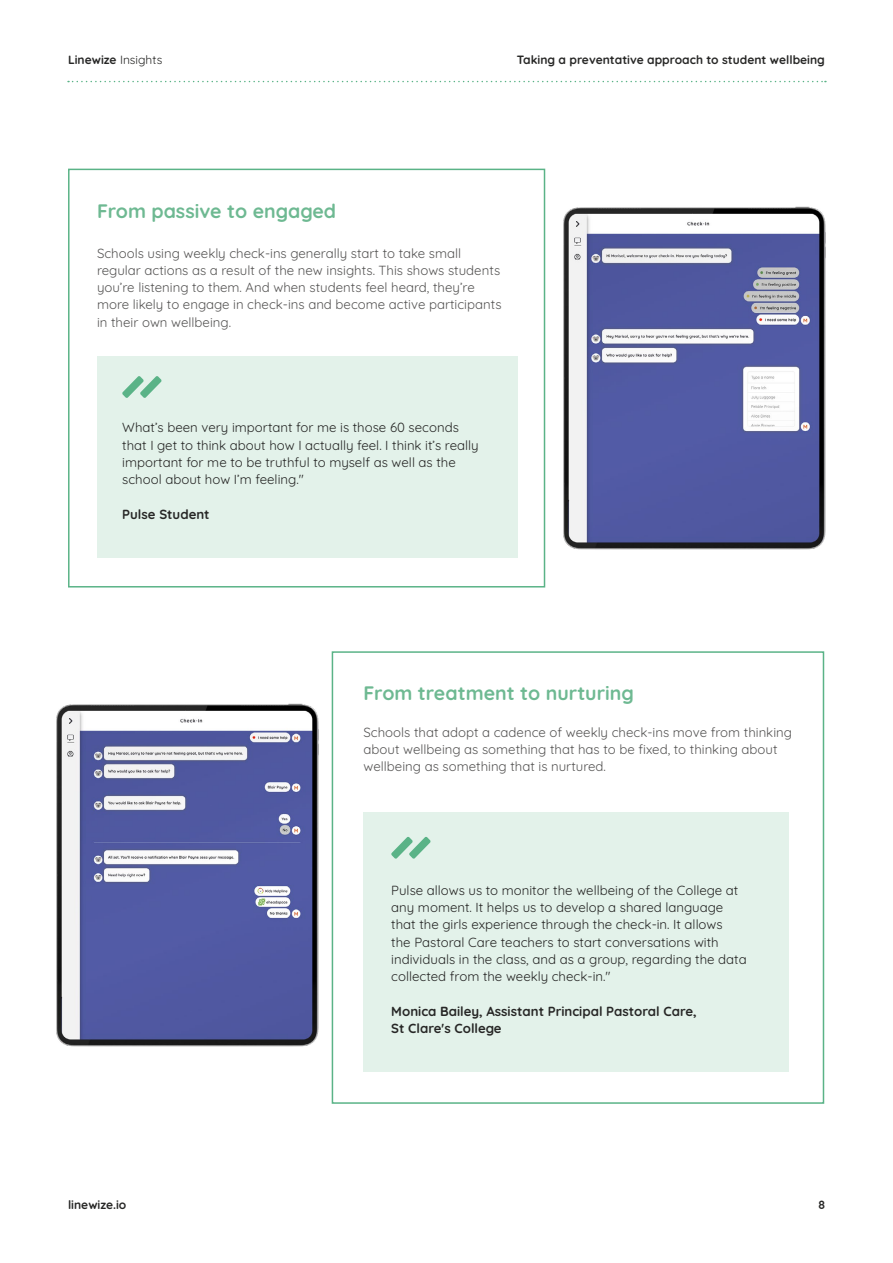
<style>
.page{position:relative;width:893px;height:1263px;background:#fff}
.page>*{position:absolute;margin:0;border:0;box-sizing:border-box;transform-origin:0 0}
.t1{font:700 19.5px "Quicksand";color:#6eb992}
.t2{font:13.2px/17.2px "Quicksand";color:#272726}
.t3{font:13.2px/17.2px "Quicksand";color:#575655}
.t4{font:700 13.2px/17.2px "Quicksand";color:#272726}
.t5{font:700 12px "Quicksand";color:#272726}
.s1{font-weight:400}
</style>
<div class="page">
<svg style="left:68px;top:81px;width:758px;height:1px"></svg>
<div style="left:68px;top:169px;width:477px;height:418px;border:2px solid #5ab387"></div>
<div style="left:332px;top:651px;width:492px;height:453px;border:2px solid #5ab387"></div>
<div style="left:97px;top:356px;width:421px;height:202px;background:#e3f2ea"></div>
<div style="left:363px;top:812px;width:426px;height:260px;background:#e3f2ea"></div>
<img style="left:543px;top:187px;width:283px;height:388px">
<svg style="left:122px;top:376px;width:40px;height:22px"></svg>
<svg style="left:391px;top:837px;width:40px;height:22px"></svg>
<img style="left:56px;top:684px;width:279px;height:388px">
<p class="t5" style="left:68px;top:50px;width:96px">Linewize <span class="s1">Insights</span></p>
<p class="t5" style="left:517px;top:50px;width:310px">Taking a preventative approach to student wellbeing</p>
<h1 class="t1" style="left:97px;top:196px;width:241px">From passive to engaged</h1>
<p class="t3" style="left:97px;top:243px;width:406px">Schools using weekly check-ins generally start to take small regular actions as a result of the new insights. This shows students you’re listening to them. And when students feel heard, they’re more likely to engage in check-ins and become active participants in their own wellbeing.</p>
<p class="t2" style="left:122px;top:418px;width:358px">What’s been very important for me is those 60 seconds that I get to think about how I actually feel. I think it’s really important for me to be truthful to myself as well as the school about how I’m feeling."</p>
<p class="t4" style="left:122px;top:504px;width:89px">Pulse Student</p>
<h1 class="t1" style="left:363px;top:678px;width:272px">From treatment to nurturing</h1>
<p class="t3" style="left:363px;top:722px;width:430px">Schools that adopt a cadence of weekly check-ins move from thinking about wellbeing as something that has to be fixed, to thinking about wellbeing as something that is nurtured.</p>
<p class="t2" style="left:391px;top:880px;width:357px">Pulse allows us to monitor the wellbeing of the College at any moment. It helps us to develop a shared language that the girls experience through the check-in. It allows<br>the Pastoral Care teachers to start conversations with individuals in the class, and as a group, regarding the data collected from the weekly check-in."</p>
<p class="t4" style="left:391px;top:1001px;width:307px">Monica Bailey, Assistant Principal Pastoral Care,<br>St Clare's College</p>
<p class="t5" style="left:68px;top:1196px;width:60px">linewize.io</p>
<p class="t5" style="left:818px;top:1196px;width:8px">8</p>
</div>
